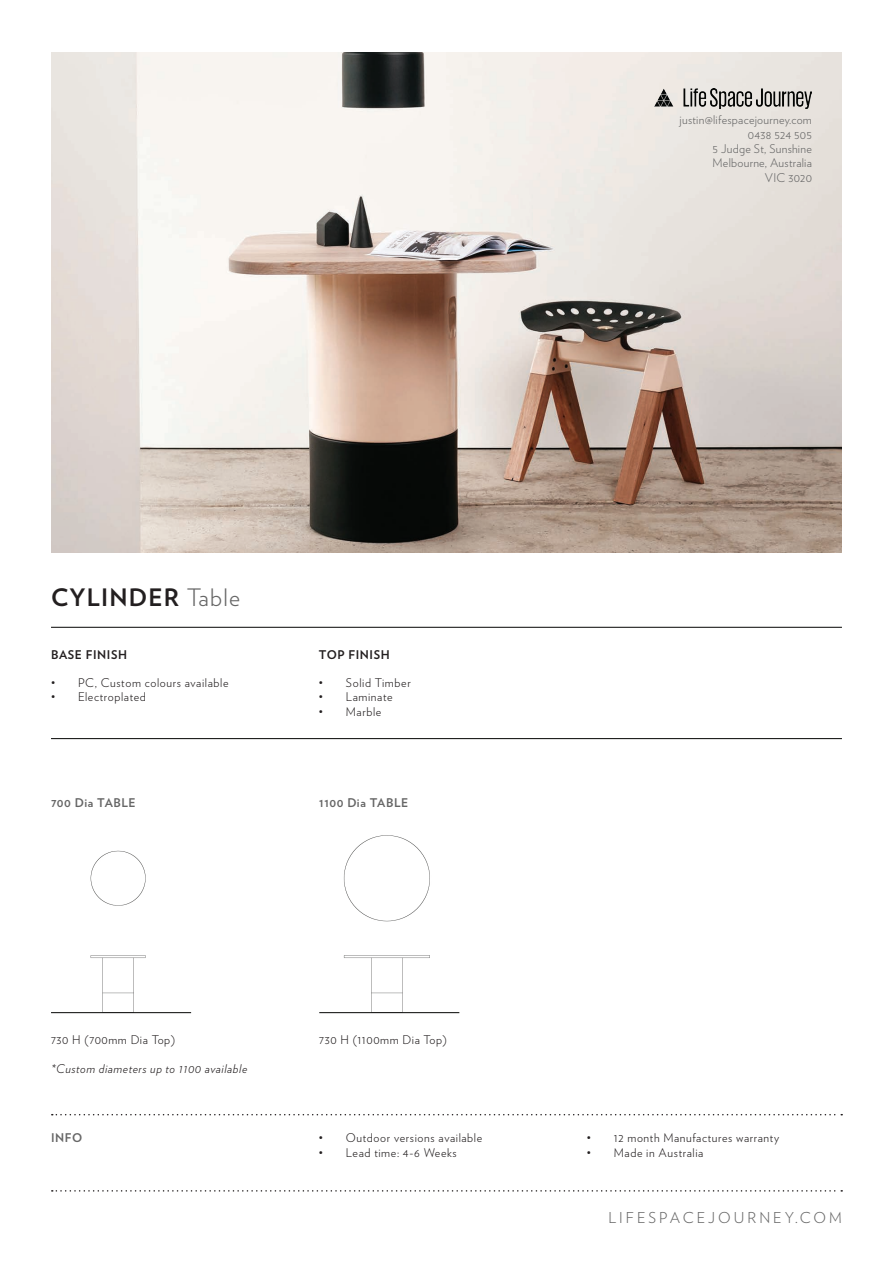
<style>
.page{position:relative;width:893px;height:1263px;background:#fff}
.page>*{position:absolute;margin:0;border:0;box-sizing:border-box;transform-origin:0 0}
.t1{font:700 24px "Verlag";letter-spacing:.05em;color:#231f20}
.t2{font:300 15px "Verlag";letter-spacing:.2em;color:#666}
.t3{font:300 12px "Verlag";letter-spacing:.05em;color:#231f20}
.t4{font:300 12px/14.4px "Verlag";letter-spacing:.02em;color:#666;text-align:right}
.t5{font:italic 300 12px "Verlag";letter-spacing:.05em;color:#231f20}
.t6{font:700 12px "Verlag";letter-spacing:.05em;color:#666}
.t7{font:700 12px "Verlag";letter-spacing:.05em;color:#231f20}
.s1{font-weight:300;color:#666}
</style>
<div class="page">
<svg style="left:52px;top:1190px;width:790px;height:1px"></svg>
<img style="left:51px;top:52px;width:791px;height:501px">
<img style="left:655px;top:88px;width:157px;height:21px">
<svg style="left:52px;top:1114px;width:790px;height:1px"></svg>
<hr style="left:51px;top:627px;width:791px;height:1px;background:#040503">
<hr style="left:51px;top:738px;width:791px;height:1px;background:#040503">
<img style="left:69px;top:850px;width:97px;height:164px">
<img style="left:340px;top:835px;width:97px;height:179px">
<hr style="left:51px;top:1012px;width:140px;height:1px;background:#040503">
<hr style="left:319px;top:1012px;width:140px;height:1px;background:#040503">
<p class="t4" style="left:680px;top:112px;width:134px">justin@lifespacejourney.com<br>0438 524 505<br>5 Judge St, Sunshine<br>Melbourne, Australia<br>VIC 3020</p>
<h1 class="t1" style="left:51px;top:578px;width:191px">CYLINDER <span class="s1">Table</span></h1>
<p class="t7" style="left:51px;top:645px;width:78px">BASE FINISH</p>
<p class="t7" style="left:319px;top:645px;width:72px">TOP FINISH</p>
<p class="t3" style="left:51px;top:674px;width:179px">• PC, Custom colours available</p>
<p class="t3" style="left:51px;top:688px;width:97px">• Electroplated</p>
<p class="t3" style="left:319px;top:674px;width:93px">• Solid Timber</p>
<p class="t3" style="left:319px;top:688px;width:75px">• Laminate</p>
<p class="t3" style="left:319px;top:702px;width:64px">• Marble</p>
<p class="t6" style="left:51px;top:793px;width:86px">700 Dia TABLE</p>
<p class="t6" style="left:319px;top:793px;width:91px">1100 Dia TABLE</p>
<p class="t3" style="left:51px;top:1031px;width:125px">730 H (700mm Dia Top)</p>
<p class="t5" style="left:51px;top:1059px;width:198px">*Custom diameters up to 1100 available</p>
<p class="t3" style="left:319px;top:1031px;width:129px">730 H (1100mm Dia Top)</p>
<p class="t6" style="left:51px;top:1129px;width:33px">INFO</p>
<p class="t3" style="left:319px;top:1129px;width:165px">• Outdoor versions available</p>
<p class="t3" style="left:319px;top:1144px;width:139px">• Lead time: 4-6 Weeks</p>
<p class="t3" style="left:587px;top:1129px;width:194px">• 12 month Manufactures warranty</p>
<p class="t3" style="left:587px;top:1144px;width:118px">• Made in Australia</p>
<p class="t2" style="left:609px;top:1206px;width:235px">LIFESPACEJOURNEY.COM</p>
</div>
